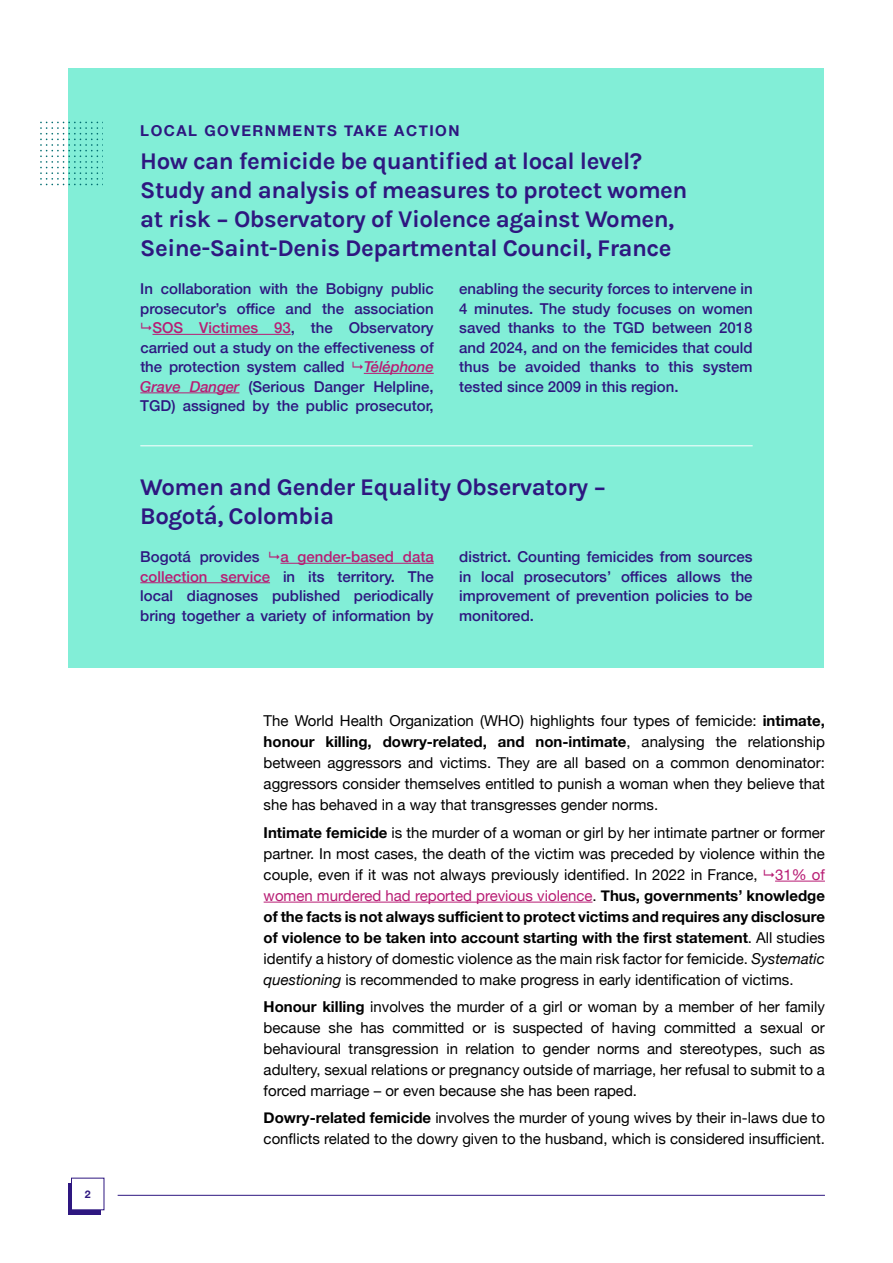
<style>
.page{position:relative;width:893px;height:1263px;background:#fff}
.page>*{position:absolute;margin:0;border:0;box-sizing:border-box;transform-origin:0 0}
.t1{font:24px/28.8px "Karla";letter-spacing:-.02em;color:#2e1780}
.t2{font:15px/21px "Helvetica Neue";color:#000;text-align:justify}
.t3{font:500 15px/19.5px "Helvetica Neue";color:#2e1780;text-align:justify}
.t4{font:700 15px "Helvetica Neue";letter-spacing:.1em;color:#2e1780}
.t5{font:700 10.5px "Helvetica Neue";color:#2e1780}
.s1{color:#b81d74}
.s2{font-style:italic;color:#b81d74}
.s3{font-weight:700}
.s4{font-style:italic}
</style>
<div class="page">
<div style="left:68px;top:1183px;width:33px;height:31px;background:#2e1780"></div>
<div style="left:71px;top:1178px;width:33px;height:32px;background:#fff"></div>
<hr style="left:118px;top:1195px;width:707px;height:1px;background:#2e1780">
<div style="left:69px;top:68px;width:755px;height:600px;background:#82eed7"></div>
<hr style="left:152px;top:334px;width:139px;height:1px;background:#b81d74">
<hr style="left:364px;top:373px;width:70px;height:1px;background:#b81d74">
<hr style="left:140px;top:392px;width:99px;height:1px;background:#b81d74">
<hr style="left:280px;top:563px;width:154px;height:1px;background:#b81d74">
<hr style="left:140px;top:582px;width:130px;height:1px;background:#b81d74">
<hr style="left:140px;top:445px;width:613px;height:1px;background:#fff">
<svg style="left:40px;top:122px;width:58px;height:63px"></svg>
<hr style="left:775px;top:881px;width:50px;height:1px;background:#b81d74">
<hr style="left:264px;top:902px;width:328px;height:1px;background:#b81d74">
<p class="t5" style="left:85px;top:1186px;width:7px">2</p>
<p class="t4" style="left:140px;top:119px;width:321px">LOCAL GOVERNMENTS TAKE ACTION</p>
<h1 class="t1" style="left:140px;top:146px;width:549px">How can femicide be quantified at local level?<br>Study and analysis of measures to protect women at risk − Observatory of Violence against Women, Seine-Saint-Denis Departmental Council, France</h1>
<p class="t3" style="left:140px;top:278px;width:295px">In collaboration with the Bobigny public</p>
<p class="t3" style="left:140px;top:297px;width:295px">prosecutor’s office and the association</p>
<p class="t3" style="left:152px;top:317px;width:283px"><span class="s1">SOS Victimes 93</span>, the Observatory</p>
<p class="t3" style="left:140px;top:336px;width:295px">carried out a study on the effectiveness of</p>
<p class="t3" style="left:140px;top:356px;width:206px">the protection system called</p>
<p class="t3" style="left:140px;top:356px;width:295px;text-indent:223px"><span class="s2">Téléphone Grave Danger</span> (Serious Danger Helpline, TGD) assigned by the public prosecutor,</p>
<p class="t3" style="left:459px;top:278px;width:295px">enabling the security forces to intervene in 4 minutes. The study focuses on women saved thanks to the TGD between 2018 and 2024, and on the femicides that could thus be avoided thanks to this system tested since 2009 in this region.</p>
<h1 class="t1" style="left:140px;top:472px;width:467px">Women and Gender Equality Observatory −<br>Bogotá, Colombia</h1>
<p class="t3" style="left:140px;top:546px;width:121px">Bogotá provides</p>
<p class="t3" style="left:140px;top:546px;width:295px;text-indent:140px"><span class="s1">a gender-based data collection service</span> in its territory. The local diagnoses published periodically bring together a variety of information by</p>
<p class="t3" style="left:459px;top:546px;width:295px">district. Counting femicides from sources in local prosecutors’ offices allows the improvement of prevention policies to be monitored.</p>
<p class="t2" style="left:264px;top:711px;width:563px">The World Health Organization (WHO) highlights four types of femicide: <span class="s3">intimate, honour killing, dowry-related, and non-intimate</span>, analysing the relationship between aggressors and victims. They are all based on a common denominator: aggressors consider themselves entitled to punish a woman when they believe that she has behaved in a way that transgresses gender norms.</p>
<p class="t2" style="left:264px;top:823px;width:563px"><span class="s3">Intimate femicide</span> is the murder of a woman or girl by her intimate partner or former partner. In most cases, the death of the victim was preceded by violence within the couple, even if it was not always previously identified. In 2022 in France, <span class="s1">31% of women murdered had reported previous violence</span>. <span class="s3">Thus, governments’ knowledge of the facts is not always sufficient to protect victims and requires any disclosure of violence to be taken into account starting with the first statement</span>. All studies identify a history of domestic violence as the main risk factor for femicide. <span class="s4">Systematic questioning</span> is recommended to make progress in early identification of victims.</p>
<p class="t2" style="left:264px;top:997px;width:563px"><span class="s3">Honour killing</span> involves the murder of a girl or woman by a member of her family because she has committed or is suspected of having committed a sexual or behavioural transgression in relation to gender norms and stereotypes, such as adultery, sexual relations or pregnancy outside of marriage, her refusal to submit to a forced marriage – or even because she has been raped.</p>
<p class="t2" style="left:264px;top:1108px;width:563px"><span class="s3">Dowry-related femicide</span> involves the murder of young wives by their in-laws due to conflicts related to the dowry given to the husband, which is considered insufficient.</p>
</div>
